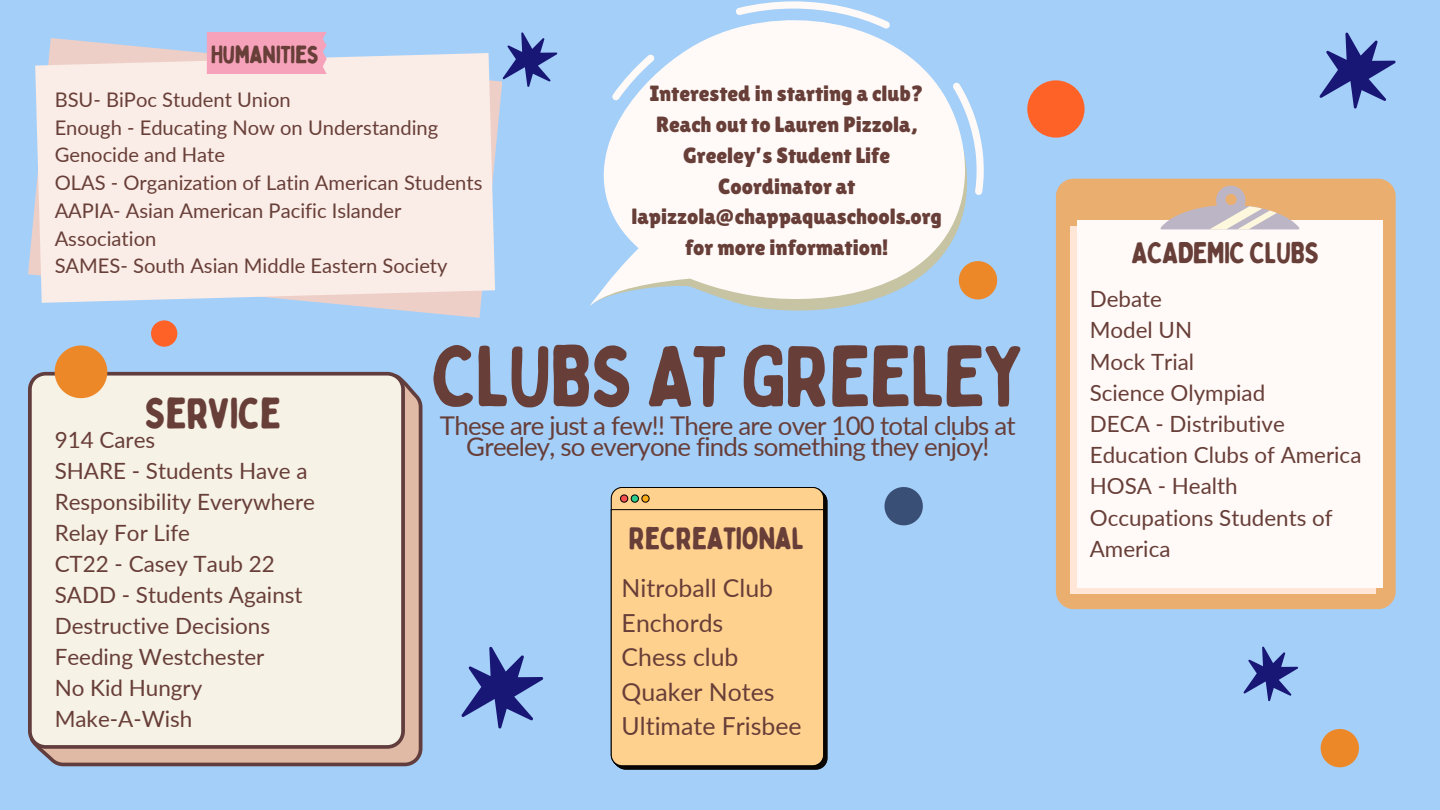
<style>
.page{position:relative;width:1440px;height:810px;background:#a4cff9}
.page>*{position:absolute;margin:0;border:0;box-sizing:border-box;transform-origin:0 0}
.t1{font:86.1px "Bobby Jones Soft";letter-spacing:-.03em;color:#683e38}
.t2{font:43.3px "Bobby Jones Soft";letter-spacing:-.03em;color:#683e38}
.t3{font:31.3px "Bobby Jones Soft";letter-spacing:-.03em;color:#683e38}
.t4{font:29.8px "Bobby Jones Soft";letter-spacing:-.03em;color:#683e38}
.t5{font:25.8px/21.5px "Lato";letter-spacing:-.03em;color:#683e38;text-align:center}
.t6{font:24.8px/34.6px "Lato";color:#683e38}
.t7{font:24.8px "Bobby Jones Soft";letter-spacing:-.03em;color:#683e38}
.t8{font:22.4px/31px "Lato";color:#683e38}
.t9{font:22px/30.8px "Lilita One";color:#683e38;text-align:center}
.t10{font:20.2px/27.8px "Lato";color:#683e38}
</style>
<div class="page">
<svg style="left:37px;top:381px;width:385px;height:385px;fill:#e0baa5"></svg>
<div style="left:28px;top:372px;width:377px;height:377px;background:#f6f2e6"></div>
<div style="left:1056px;top:179px;width:340px;height:430px;background:#eaae6f"></div>
<div style="left:1070px;top:226px;width:306px;height:368px;background:#ffe6d7"></div>
<div style="left:1077px;top:220px;width:306px;height:368px;background:#fffaf7"></div>
<svg style="left:1160px;top:186px;width:139px;height:43px"></svg>
<svg style="left:611px;top:487px;width:214px;height:280px"></svg>
<svg style="left:620px;top:494px;width:30px;height:9px"></svg>
<div style="left:611px;top:509px;width:213px;height:258px;background:#ffd18f"></div>
<svg style="left:28px;top:38px;width:474px;height:280px"></svg>
<div style="left:35px;top:53px;width:460px;height:250px;background:#faece6"></div>
<div style="left:207px;top:32px;width:120px;height:42px;background:#f6a2bb"></div>
<svg style="left:974px;top:115px;width:10px;height:80px"></svg>
<svg style="left:590px;top:1px;width:384px;height:305px;fill:#fffaf7"></svg>
<svg style="left:502px;top:32px;width:56px;height:55px"></svg>
<svg style="left:1243px;top:646px;width:55px;height:55px"></svg>
<svg style="left:55px;top:346px;width:52px;height:52px"></svg>
<svg style="left:959px;top:261px;width:38px;height:38px"></svg>
<div style="left:1027px;top:80px;width:58px;height:58px;background:#ff6227;border-radius:50%"></div>
<svg style="left:461px;top:646px;width:83px;height:83px"></svg>
<svg style="left:885px;top:487px;width:38px;height:38px"></svg>
<svg style="left:1321px;top:729px;width:38px;height:38px"></svg>
<div style="left:151px;top:320px;width:26px;height:27px;background:#ff6227;border-radius:50%"></div>
<svg style="left:1319px;top:32px;width:77px;height:77px"></svg>
<p class="t7" style="left:211px;top:39px;width:110px">HUMANITIES</p>
<p class="t10" style="left:55px;top:85px;width:238px">BSU- BiPoc Student Union</p>
<p class="t10" style="left:55px;top:113px;width:385px">Enough - Educating Now on Understanding<br>Genocide and Hate</p>
<p class="t10" style="left:55px;top:169px;width:429px">OLAS - Organization of Latin American Students</p>
<p class="t10" style="left:55px;top:196px;width:348px">AAPIA- Asian American Pacific Islander<br>Association</p>
<p class="t10" style="left:55px;top:252px;width:394px">SAMES- South Asian Middle Eastern Society</p>
<h2 class="t9" style="left:632px;top:78px;width:312px">Interested in starting a club?<br>Reach out to Lauren Pizzola,<br>Greeley’s Student Life<br>Coordinator at lapizzola@chappaquaschools.org for more information!</h2>
<p class="t2" style="left:144px;top:386px;width:139px">SERVICE</p>
<h5 class="t8" style="left:55px;top:424px;width:262px">914 Cares<br>SHARE - Students Have a<br>Responsibility Everywhere<br>Relay For Life<br>CT22 - Casey Taub 22<br>SADD - Students Against<br>Destructive Decisions<br>Feeding Westchester<br>No Kid Hungry<br>Make-A-Wish</h5>
<p class="t1" style="left:432px;top:323px;width:596px">CLUBS AT GREELEY</p>
<p class="t5" style="left:440px;top:414px;width:577px">These are just a few!! There are over 100 total clubs at<br>Greeley, so everyone finds something they enjoy!</p>
<p class="t3" style="left:629px;top:519px;width:177px">RECREATIONAL</p>
<h4 class="t6" style="left:622px;top:570px;width:182px">Nitroball Club<br>Enchords<br>Chess club<br>Quaker Notes<br>Ultimate Frisbee</h4>
<p class="t4" style="left:1132px;top:235px;width:190px">ACADEMIC CLUBS</p>
<p class="t8" style="left:1090px;top:283px;width:273px">Debate<br>Model UN<br>Mock Trial<br>Science Olympiad<br>DECA - Distributive<br>Education Clubs of America<br>HOSA - Health<br>Occupations Students of<br>America</p>
</div>
